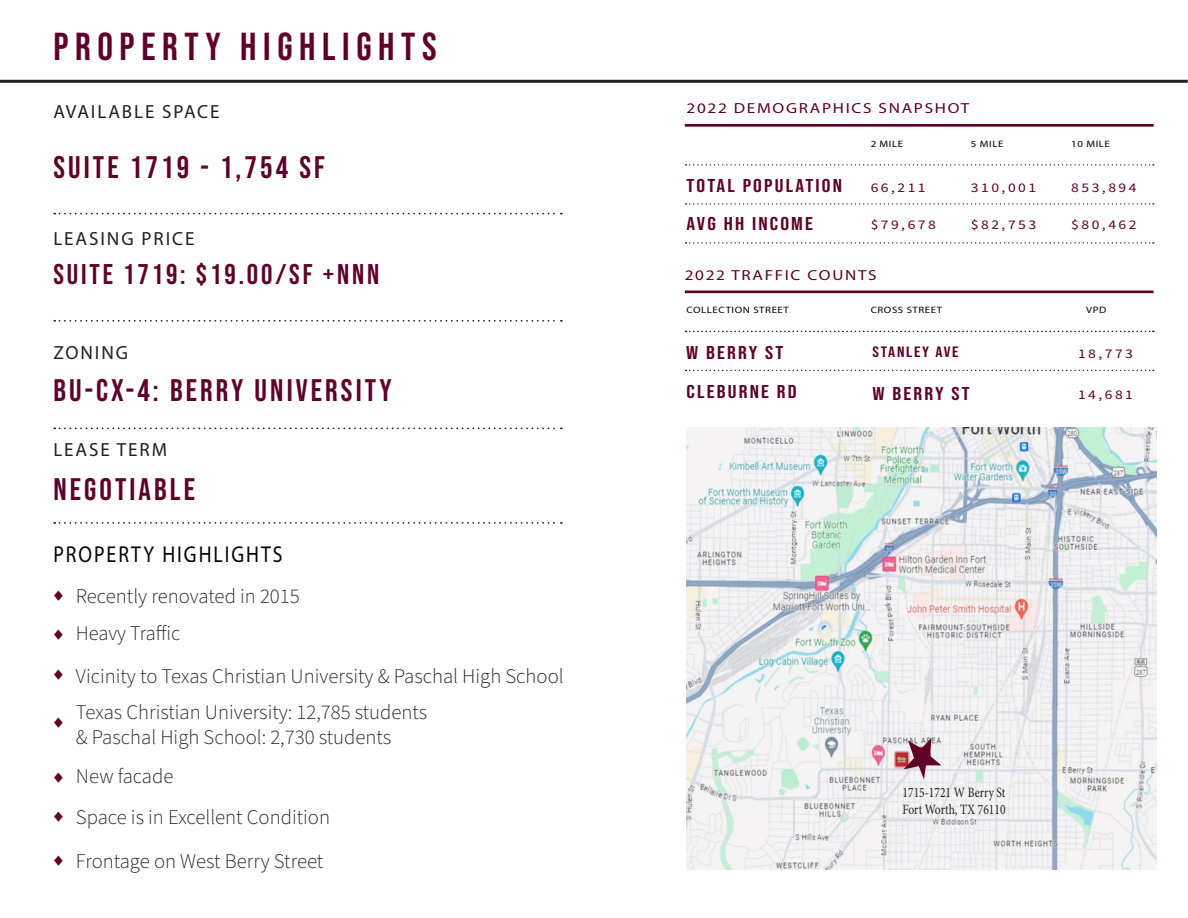
<style>
.page{position:relative;width:1188px;height:918px;background:#fff}
.page>*{position:absolute;margin:0;border:0;box-sizing:border-box;transform-origin:0 0}
.t1{font:39px "Bebas Neue";letter-spacing:.17em;color:#5e0029}
.t2{font:31.2px "Bebas Neue";letter-spacing:.1em;color:#5e0029}
.t3{font:28.5px "Bebas Neue";letter-spacing:.1em;color:#5e0029}
.t4{font:25.2px "Minion Pro";color:#5e0029;scale:.86 1}
.t5{font:23.1px "Myriad Pro";letter-spacing:.1em;color:#000;scale:.86 1}
.t6{font:300 20.85px "Source Sans Pro";color:#231f20}
.t7{font:19.05px "Myriad Pro";letter-spacing:.1em;color:#231f20}
.t8{font:18.6px "Bebas Neue";letter-spacing:.1em;color:#5e0029;scale:1.17 1}
.t9{font:15px "Bebas Neue";letter-spacing:.1em;color:#5e0029;scale:1.17 1}
.t10{font:14.55px "Myriad Pro";letter-spacing:.1em;color:#5e0029;scale:1.17 1}
.t11{font:14.25px "Minion Pro";color:#231f20;scale:.81 1}
.t12{font:13.2px "Source Sans Pro";letter-spacing:.16em;color:#5e0029;scale:1.17 1}
.t13{font:9.3px "Myriad Pro";letter-spacing:.05em;color:#000;scale:1.17 1}
</style>
<div class="page">
<hr style="left:0;top:80px;width:1187px;height:3px;background:#231f20">
<svg style="left:54px;top:213px;width:508px;height:2px"></svg>
<svg style="left:54px;top:320px;width:508px;height:2px"></svg>
<svg style="left:54px;top:428px;width:508px;height:1px"></svg>
<svg style="left:54px;top:522px;width:508px;height:2px"></svg>
<hr style="left:685px;top:124px;width:469px;height:3px;background:#5e0029">
<hr style="left:685px;top:291px;width:469px;height:2px;background:#5e0029">
<svg style="left:686px;top:164px;width:468px;height:2px"></svg>
<svg style="left:686px;top:203px;width:468px;height:2px"></svg>
<svg style="left:686px;top:331px;width:468px;height:1px"></svg>
<svg style="left:686px;top:242px;width:468px;height:2px"></svg>
<svg style="left:686px;top:370px;width:468px;height:1px"></svg>
<img style="left:687px;top:428px;width:469px;height:441px">
<svg style="left:897px;top:726px;width:51px;height:64px"></svg>
<svg style="left:817px;top:625px;width:17px;height:19px"></svg>
<p class="t1" style="left:53px;top:24px;width:385px">PROPERTY HIGHLIGHTS</p>
<p class="t7" style="left:53px;top:100px;width:168px">AVAILABLE SPACE</p>
<p class="t2" style="left:53px;top:149px;width:273px">SUITE 1719 - 1,754 SF</p>
<p class="t7" style="left:53px;top:227px;width:143px">LEASING PRICE</p>
<p class="t3" style="left:53px;top:258px;width:327px">SUITE 1719: $19.00/SF +NNN</p>
<p class="t7" style="left:53px;top:341px;width:76px">ZONING</p>
<p class="t2" style="left:53px;top:373px;width:340px">BU-CX-4: BERRY UNIVERSITY</p>
<p class="t7" style="left:53px;top:438px;width:115px">LEASE TERM</p>
<p class="t2" style="left:53px;top:472px;width:143px">NEGOTIABLE</p>
<p class="t5" style="left:53px;top:540px;width:268px">PROPERTY HIGHLIGHTS</p>
<p class="t6" style="left:76px;top:582px;width:225px">Recently renovated in 2015</p>
<p class="t6" style="left:76px;top:620px;width:106px">Heavy Traffic</p>
<p class="t6" style="left:76px;top:663px;width:489px">Vicinity to Texas Christian University &amp; Paschal High School</p>
<p class="t4" style="left:53px;top:577px;width:13px">◆</p>
<p class="t4" style="left:53px;top:617px;width:13px">◆</p>
<p class="t4" style="left:53px;top:656px;width:13px">◆</p>
<p class="t4" style="left:53px;top:704px;width:13px">◆</p>
<p class="t4" style="left:53px;top:759px;width:13px">◆</p>
<p class="t4" style="left:53px;top:798px;width:13px">◆</p>
<p class="t6" style="left:76px;top:698px;width:353px">Texas Christian University: 12,785 students</p>
<p class="t6" style="left:76px;top:723px;width:317px">&amp; Paschal High School: 2,730 students</p>
<p class="t6" style="left:76px;top:762px;width:99px">New facade</p>
<p class="t6" style="left:76px;top:803px;width:256px">Space is in Excellent Condition</p>
<p class="t4" style="left:53px;top:842px;width:13px">◆</p>
<p class="t6" style="left:76px;top:847px;width:249px">Frontage on West Berry Street</p>
<p class="t10" style="left:687px;top:99px;width:243px">2022 DEMOGRAPHICS SNAPSHOT</p>
<p class="t13" style="left:871px;top:138px;width:29px">2 MILE</p>
<p class="t13" style="left:971px;top:138px;width:29px">5 MILE</p>
<p class="t13" style="left:1071px;top:138px;width:34px">10 MILE</p>
<p class="t8" style="left:687px;top:175px;width:134px">TOTAL POPULATION</p>
<p class="t8" style="left:687px;top:213px;width:110px">AVG HH INCOME</p>
<p class="t12" style="left:871px;top:179px;width:48px">66,211</p>
<p class="t12" style="left:971px;top:179px;width:57px">310,001</p>
<p class="t12" style="left:1071px;top:179px;width:57px">853,894</p>
<p class="t12" style="left:871px;top:216px;width:57px">$79,678</p>
<p class="t12" style="left:971px;top:216px;width:57px">$82,753</p>
<p class="t12" style="left:1071px;top:216px;width:57px">$80,462</p>
<p class="t10" style="left:685px;top:266px;width:165px">2022 TRAFFIC COUNTS</p>
<p class="t13" style="left:687px;top:305px;width:89px">COLLECTION STREET</p>
<p class="t13" style="left:871px;top:305px;width:63px">CROSS STREET</p>
<p class="t13" style="left:1086px;top:305px;width:19px">VPD</p>
<p class="t8" style="left:686px;top:342px;width:85px">W BERRY ST</p>
<p class="t8" style="left:687px;top:381px;width:96px">CLEBURNE RD</p>
<p class="t9" style="left:873px;top:344px;width:75px">STANLEY AVE</p>
<p class="t8" style="left:873px;top:383px;width:85px">W BERRY ST</p>
<p class="t12" style="left:1078px;top:344px;width:48px">18,773</p>
<p class="t12" style="left:1078px;top:386px;width:48px">14,681</p>
<p class="t11" style="left:903px;top:783px;width:129px">1715-1721 W Berry St</p>
<p class="t11" style="left:903px;top:800px;width:129px">Fort Worth, TX 76110</p>
</div>
